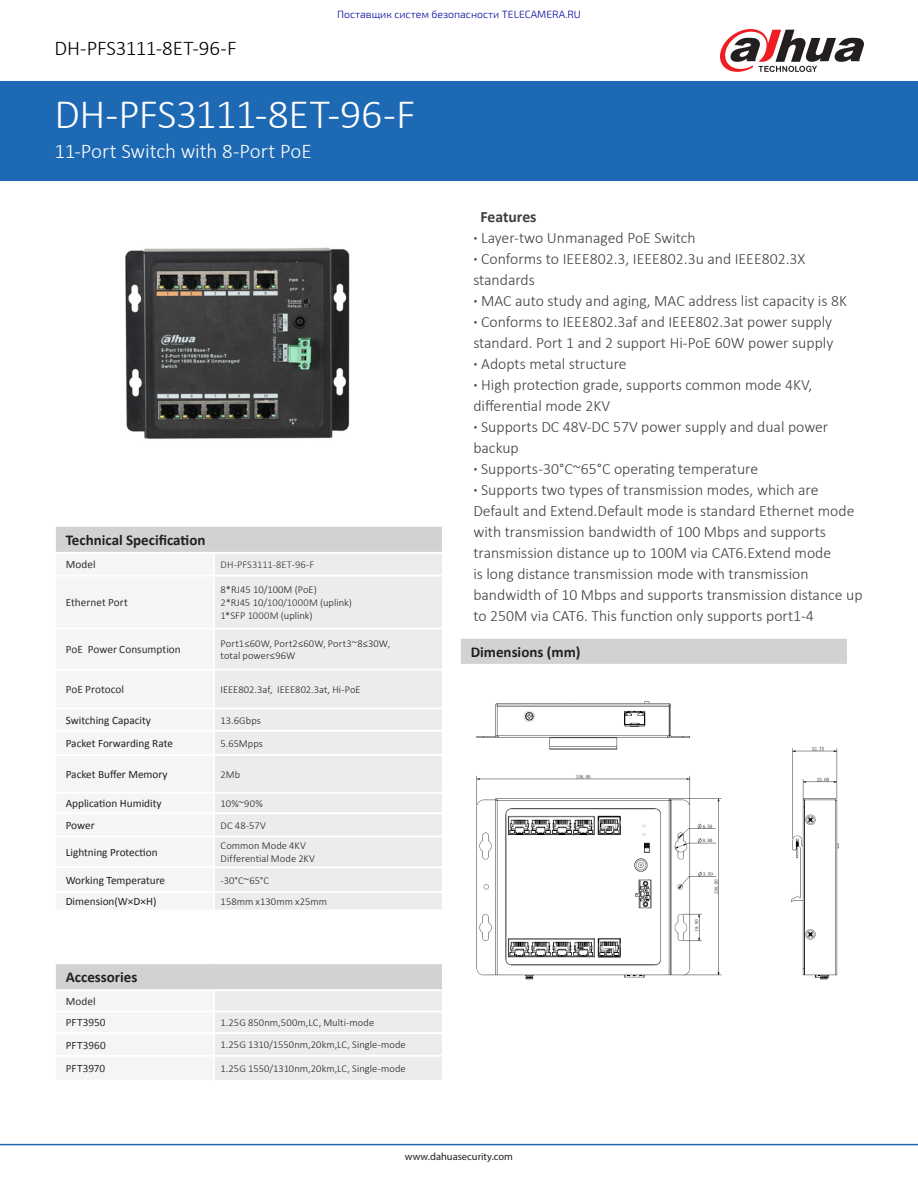
<style>
.page{position:relative;width:918px;height:1188px;background:#fff}
.page>*{position:absolute;margin:0;border:0;box-sizing:border-box;transform-origin:0 0}
.t1{font:300 42px "Calibri";letter-spacing:-.015em;color:#fff}
.t2{font:300 21px "Calibri";letter-spacing:-.01em;color:#fff}
.t3{font:300 21px "Calibri";letter-spacing:-.01em;color:#000}
.t4{font:300 15.75px/21px "Calibri";color:#3e3e3f}
.t5{font:700 15.75px "Calibri";color:#3e3e3f}
.t6{font:700 15px "Calibri";color:#231f20}
.t7{font:11.25px "Calibri";color:#231f20}
.t8{font:11.25px "Calibri";letter-spacing:.005em;color:#312f30}
.t9{font:300 10.5px "Calibri";letter-spacing:.005em;color:#231f20}
.t10{font:300 10.5px "Exo 2.0";color:#0000a0}
.t11{font:10.5px "Myriad Pro";color:#231f20}
.t12{font:300 10.5px "Calibri";letter-spacing:.005em;color:#312f30}
.s1{color:#312f30}
.s2{font-weight:700}
</style>
<div class="page">
<div style="left:0;top:81px;width:918px;height:100px;background:#1e69b4"></div>
<hr style="left:0;top:1144px;width:918px;height:1px;background:#1e69b4">
<svg style="left:720px;top:29px;width:144px;height:43px"></svg>
<div style="left:55px;top:526px;width:388px;height:27px;background:#d1d2d4"></div>
<div style="left:215px;top:554px;width:227px;height:355px;background:#ececee"></div>
<hr style="left:54px;top:525px;width:160px;height:2px;background:#fff">
<hr style="left:214px;top:525px;width:230px;height:2px;background:#fff">
<hr style="left:54px;top:527px;width:2px;height:25px;background:#fff">
<hr style="left:442px;top:527px;width:2px;height:25px;background:#fff">
<hr style="left:54px;top:552px;width:160px;height:2px;background:#fff">
<hr style="left:214px;top:552px;width:230px;height:2px;background:#fff">
<hr style="left:214px;top:575px;width:230px;height:2px;background:#fff">
<hr style="left:214px;top:628px;width:230px;height:1px;background:#fff">
<hr style="left:214px;top:669px;width:230px;height:2px;background:#fff">
<hr style="left:214px;top:708px;width:230px;height:1px;background:#fff">
<hr style="left:214px;top:730px;width:230px;height:2px;background:#fff">
<hr style="left:214px;top:754px;width:230px;height:2px;background:#fff">
<hr style="left:214px;top:792px;width:230px;height:2px;background:#fff">
<hr style="left:214px;top:812px;width:230px;height:2px;background:#fff">
<hr style="left:214px;top:836px;width:230px;height:1px;background:#fff">
<hr style="left:214px;top:866px;width:230px;height:2px;background:#fff">
<hr style="left:214px;top:891px;width:230px;height:2px;background:#fff">
<div style="left:55px;top:963px;width:388px;height:27px;background:#d1d2d4"></div>
<div style="left:215px;top:991px;width:227px;height:89px;background:#ececee"></div>
<hr style="left:54px;top:962px;width:160px;height:2px;background:#fff">
<hr style="left:54px;top:964px;width:2px;height:25px;background:#fff">
<hr style="left:214px;top:962px;width:230px;height:2px;background:#fff">
<hr style="left:442px;top:964px;width:2px;height:25px;background:#fff">
<hr style="left:214px;top:989px;width:230px;height:2px;background:#fff">
<hr style="left:214px;top:1032px;width:230px;height:2px;background:#fff">
<hr style="left:54px;top:989px;width:160px;height:2px;background:#fff">
<hr style="left:214px;top:1011px;width:230px;height:1px;background:#fff">
<hr style="left:214px;top:1055px;width:230px;height:2px;background:#fff">
<div style="left:460px;top:638px;width:388px;height:27px;background:#d1d2d4"></div>
<hr style="left:459px;top:637px;width:390px;height:2px;background:#fff">
<hr style="left:459px;top:639px;width:2px;height:25px;background:#fff">
<hr style="left:847px;top:639px;width:2px;height:25px;background:#fff">
<hr style="left:459px;top:664px;width:390px;height:2px;background:#fff">
<img style="left:476px;top:701px;width:363px;height:279px">
<img style="left:125px;top:247px;width:225px;height:192px">
<p class="t3" style="left:55px;top:35px;width:184px">DH-PFS3111-8ET-96-F</p>
<p class="t10" style="left:337px;top:11px;width:245px">Поставщик систем безопасности TELECAMERA.RU</p>
<p class="t1" style="left:55px;top:88px;width:362px">DH-PFS3111-8ET-96-F</p>
<p class="t2" style="left:55px;top:138px;width:259px">11-Port Switch with 8-Port PoE</p>
<p class="t6" style="left:66px;top:530px;width:141px">Technical Specification</p>
<p class="t8" style="left:66px;top:558px;width:31px">Model</p>
<p class="t12" style="left:221px;top:558px;width:95px">DH-PFS3111-8ET-96-F</p>
<p class="t8" style="left:66px;top:595px;width:64px">Ethernet Port</p>
<p class="t9" style="left:221px;top:583px;width:98px">8*RJ45 10/100M (PoE)</p>
<p class="t9" style="left:221px;top:596px;width:133px"><span class="s1">2*</span>RJ45 10/<span class="s1">100/1000M</span> (uplink)</p>
<p class="t9" style="left:221px;top:609px;width:94px"><span class="s1">1*</span>SFP <span class="s1">1000M</span> (uplink)</p>
<p class="t8" style="left:66px;top:642px;width:117px">PoE Power Consumption</p>
<p class="t9" style="left:221px;top:637px;width:171px">Port1≤60W, Port2≤60W, Port3~8≤30W,</p>
<p class="t9" style="left:221px;top:649px;width:76px">total power≤96W</p>
<p class="t8" style="left:66px;top:682px;width:60px">PoE Protocol</p>
<p class="t9" style="left:221px;top:683px;width:142px">IEEE802.3af, IEEE802.3at, Hi-PoE</p>
<p class="t7" style="left:66px;top:713px;width:87px">Switching Capacity</p>
<p class="t9" style="left:221px;top:714px;width:42px">13.6Gbps</p>
<p class="t7" style="left:66px;top:736px;width:109px">Packet Forwarding Rate</p>
<p class="t9" style="left:221px;top:737px;width:44px">5.65Mpps</p>
<p class="t7" style="left:66px;top:767px;width:103px">Packet Buffer Memory</p>
<p class="t9" style="left:221px;top:768px;width:21px">2Mb</p>
<p class="t7" style="left:66px;top:796px;width:97px">Application Humidity</p>
<p class="t9" style="left:221px;top:797px;width:44px">10%~90%</p>
<p class="t7" style="left:66px;top:818px;width:30px">Power</p>
<p class="t9" style="left:221px;top:819px;width:47px">DC 48-57V</p>
<p class="t7" style="left:66px;top:845px;width:94px">Lightning Protection</p>
<p class="t9" style="left:221px;top:839px;width:87px">Common Mode 4KV</p>
<p class="t9" style="left:221px;top:852px;width:96px">Differential Mode 2KV</p>
<p class="t7" style="left:66px;top:873px;width:101px">Working Temperature</p>
<p class="t9" style="left:221px;top:874px;width:50px">-30°C~65°C</p>
<p class="t7" style="left:66px;top:895px;width:92px">Dimension(W×D×H)</p>
<p class="t9" style="left:221px;top:895px;width:108px">158mm x130mm x25mm</p>
<p class="t6" style="left:66px;top:968px;width:73px">Accessories</p>
<p class="t8" style="left:66px;top:994px;width:31px">Model</p>
<p class="t8" style="left:66px;top:1016px;width:41px">PFT3950</p>
<p class="t9" style="left:221px;top:1016px;width:155px">1.25G 850nm,500m,LC, Multi-mode</p>
<p class="t8" style="left:66px;top:1038px;width:42px">PFT3960</p>
<p class="t9" style="left:221px;top:1038px;width:187px">1.25G 1310/1550nm,20km,LC, Single-mode</p>
<p class="t8" style="left:66px;top:1062px;width:41px">PFT3970</p>
<p class="t9" style="left:221px;top:1062px;width:187px">1.25G 1550/1310nm,20km,LC, Single-mode</p>
<p class="t5" style="left:480px;top:207px;width:58px">Features</p>
<p class="t4" style="left:473px;top:227px;width:224px"><span class="s2">·</span> Layer-two Unmanaged PoE Switch</p>
<p class="t4" style="left:473px;top:248px;width:334px"><span class="s2">·</span> Conforms to IEEE802.3, IEEE802.3u and IEEE802.3X standards</p>
<p class="t4" style="left:473px;top:290px;width:375px"><span class="s2">·</span> MAC auto study and aging, MAC address list capacity is 8K</p>
<p class="t4" style="left:473px;top:311px;width:361px"><span class="s2">·</span> Conforms to IEEE802.3af and IEEE802.3at power supply standard. Port 1 and 2 support Hi-PoE 60W power supply</p>
<p class="t4" style="left:473px;top:353px;width:155px"><span class="s2">·</span> Adopts metal structure</p>
<p class="t4" style="left:473px;top:374px;width:341px"><span class="s2">·</span> High protection grade, supports common mode 4KV, differential mode 2KV</p>
<p class="t4" style="left:473px;top:416px;width:357px"><span class="s2">·</span> Supports DC 48V-DC 57V power supply and dual power backup</p>
<p class="t4" style="left:473px;top:458px;width:286px"><span class="s2">·</span> Supports -30°C~65°C operating temperature</p>
<p class="t4" style="left:473px;top:479px;width:391px"><span class="s2">·</span> Supports two types of transmission modes, which are Default and Extend.Default mode is standard Ethernet mode with transmission bandwidth of 100 Mbps and supports transmission distance up to 100M via CAT6.Extend mode<br>is long distance transmission mode with transmission bandwidth of 10 Mbps and supports transmission distance up to 250M via CAT6. This function only supports port1-4</p>
<p class="t6" style="left:471px;top:642px;width:111px">Dimensions (mm)</p>
<p class="t11" style="left:405px;top:1150px;width:110px">www.dahuasecurity.com</p>
</div>
